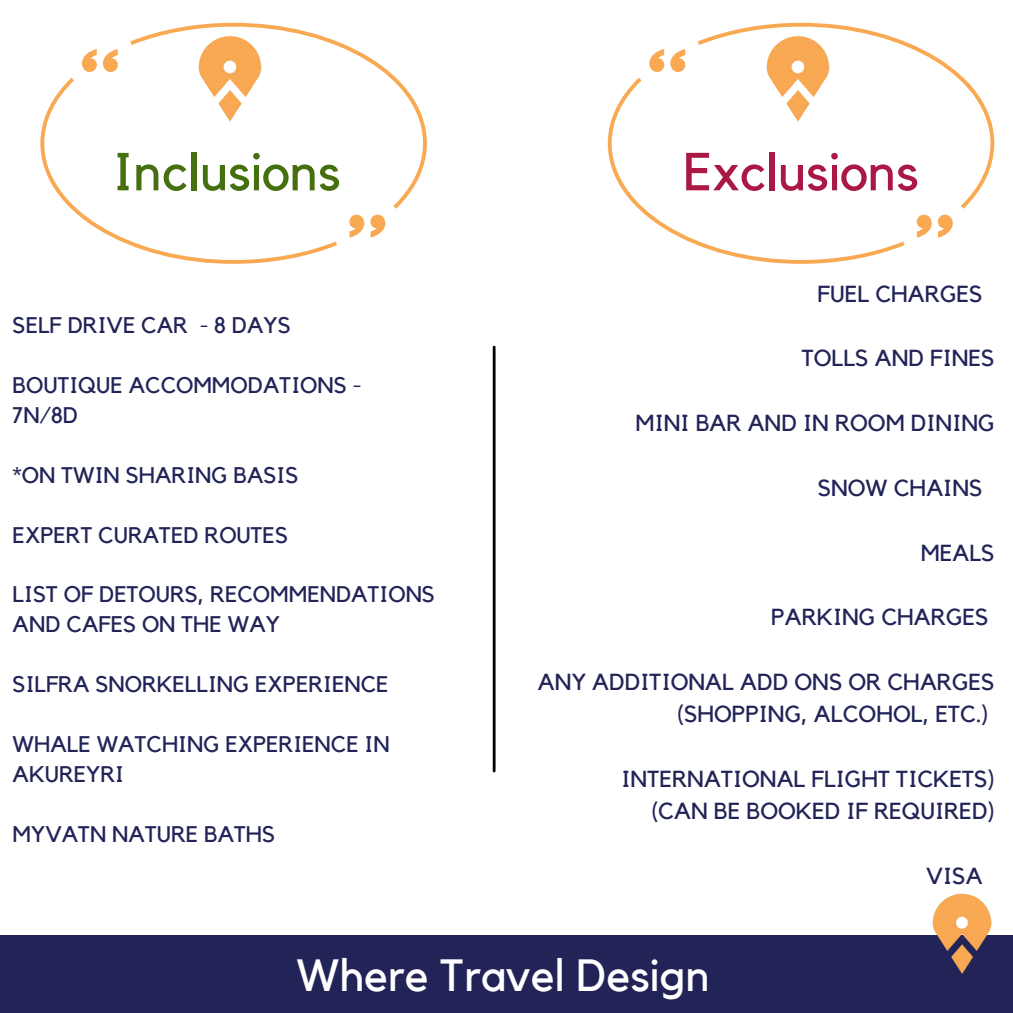
<style>
.page{position:relative;width:1013px;height:1013px;background:#fff}
.page>*{position:absolute;margin:0;border:0;box-sizing:border-box;transform-origin:0 0}
.t1{font:52.88px "Kollektif";color:#aa1945}
.t2{font:52.75px "Kollektif";color:#467010}
.t3{font:45px "Kollektif";color:#fff}
.t4{font:23.12px/32.4px "Kollektif";color:#222458;text-align:right}
.t5{font:22.5px/29.9px "Kollektif";color:#222458}
</style>
<div class="page">
<div style="left:0;top:935px;width:1012px;height:77px;background:#222458"></div>
<hr style="left:493px;top:347px;width:2px;height:424px;background:#000">
<svg style="left:608px;top:78px;width:296px;height:186px"></svg>
<svg style="left:697px;top:23px;width:297px;height:186px"></svg>
<svg style="left:670px;top:49px;width:15px;height:23px"></svg>
<svg style="left:649px;top:49px;width:15px;height:23px"></svg>
<svg style="left:916px;top:215px;width:15px;height:22px"></svg>
<svg style="left:937px;top:215px;width:15px;height:22px"></svg>
<img style="left:759px;top:31px;width:83px;height:101px">
<svg style="left:40px;top:78px;width:297px;height:186px"></svg>
<svg style="left:130px;top:23px;width:297px;height:186px"></svg>
<svg style="left:103px;top:49px;width:15px;height:23px"></svg>
<svg style="left:82px;top:49px;width:15px;height:23px"></svg>
<svg style="left:349px;top:215px;width:15px;height:22px"></svg>
<svg style="left:370px;top:215px;width:15px;height:22px"></svg>
<img style="left:192px;top:31px;width:83px;height:101px">
<img style="left:932px;top:893px;width:60px;height:81px">
<h2 class="t2" style="left:113px;top:148px;width:229px">Inclusions</h2>
<h1 class="t1" style="left:683px;top:147px;width:237px">Exclusions</h1>
<p class="t5" style="left:13px;top:311px;width:279px">SELF DRIVE CAR - 8 DAYS</p>
<p class="t5" style="left:13px;top:371px;width:350px">BOUTIQUE ACCOMMODATIONS -<br>7N/8D</p>
<p class="t5" style="left:13px;top:460px;width:287px">*ON TWIN SHARING BASIS</p>
<p class="t5" style="left:13px;top:520px;width:277px">EXPERT CURATED ROUTES</p>
<p class="t5" style="left:13px;top:580px;width:424px">LIST OF DETOURS, RECOMMENDATIONS<br>AND CAFES ON THE WAY</p>
<p class="t5" style="left:13px;top:670px;width:377px">SILFRA SNORKELLING EXPERIENCE</p>
<p class="t5" style="left:13px;top:730px;width:378px">WHALE WATCHING EXPERIENCE IN<br>AKUREYRI</p>
<p class="t5" style="left:13px;top:820px;width:264px">MYVATN NATURE BATHS</p>
<p class="t4" style="left:817px;top:278px;width:166px">FUEL CHARGES</p>
<p class="t4" style="left:801px;top:343px;width:194px">TOLLS AND FINES</p>
<p class="t4" style="left:635px;top:408px;width:360px">MINI BAR AND IN ROOM DINING</p>
<p class="t4" style="left:817px;top:472px;width:166px">SNOW CHAINS</p>
<p class="t4" style="left:920px;top:537px;width:75px">MEALS</p>
<p class="t4" style="left:771px;top:602px;width:219px">PARKING CHARGES</p>
<p class="t4" style="left:538px;top:666px;width:458px">ANY ADDITIONAL ADD ONS OR CHARGES (SHOPPING, ALCOHOL, ETC.)</p>
<p class="t4" style="left:621px;top:763px;width:375px">INTERNATIONAL FLIGHT TICKETS) (CAN BE BOOKED IF REQUIRED)</p>
<p class="t4" style="left:926px;top:860px;width:58px">VISA</p>
<h3 class="t3" style="left:296px;top:954px;width:415px">Where Travel Design</h3>
</div>
